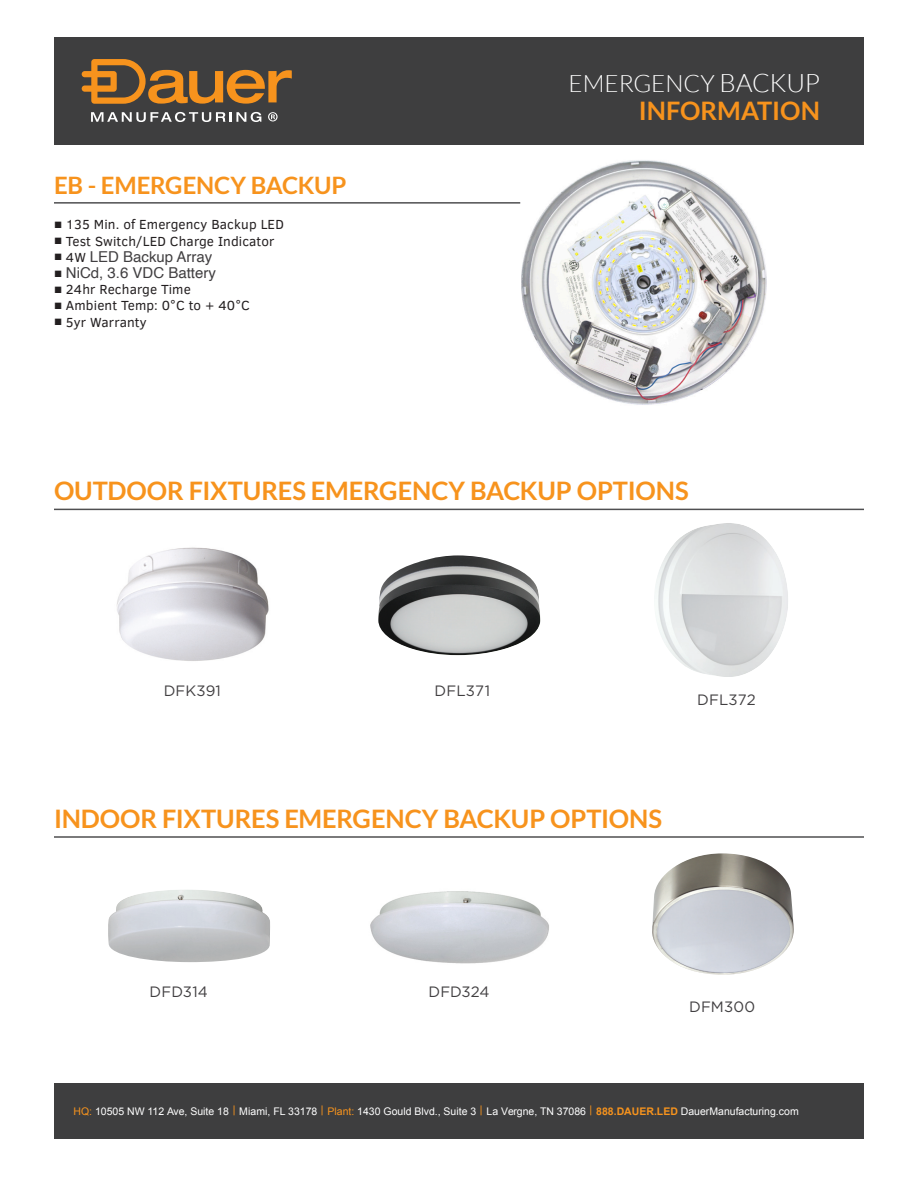
<style>
.page{position:relative;width:918px;height:1188px;background:#fff}
.page>*{position:absolute;margin:0;border:0;box-sizing:border-box;transform-origin:0 0}
.Key_Name{font:700 25.5px "Lato";letter-spacing:-.005em;color:#f7931d}
.Key_Name-2{font:700 24px "Lato";letter-spacing:-.01em;color:#f7931d}
.t1{font:300 24px "Lato";color:#fff}
.Key_Name-3{font:15px "Gotham";letter-spacing:.005em;color:#413f41}
.t2{font:15px "Helvetica";color:#413f41}
.t3{font:13.5px "Clear Sans";letter-spacing:.01em;color:#231f20}
.t4{font:10.5px "Arial";color:#fff}
.s1{font-weight:700}
.s2{font-family:"Clear Sans";font-weight:700;font-size:13.5px;color:#231f20}
.s3{font-family:"Clear Sans";font-size:13.5px;color:#231f20}
.s4{font-size:25.5px}
.s5{color:#f7931d}
.s6{font-weight:700;color:#f7931d}
</style>
<div class="page">
<div style="left:54px;top:37px;width:810px;height:108px;background:#3e3e3f"></div>
<svg style="left:91px;top:112px;width:170px;height:10px"></svg>
<svg style="left:268px;top:112px;width:10px;height:9px"></svg>
<svg style="left:82px;top:59px;width:210px;height:45px"></svg>
<div style="left:54px;top:1083px;width:810px;height:56px;background:#3e3e3f"></div>
<img style="left:378px;top:556px;width:162px;height:99px">
<img style="left:654px;top:523px;width:134px;height:154px">
<img style="left:652px;top:853px;width:142px;height:122px">
<img style="left:108px;top:890px;width:162px;height:72px">
<img style="left:370px;top:891px;width:179px;height:73px">
<img style="left:116px;top:547px;width:153px;height:114px">
<hr style="left:54px;top:509px;width:810px;height:1px;background:#4f4f51">
<hr style="left:54px;top:202px;width:466px;height:2px;background:#4f4f51">
<img style="left:521px;top:160px;width:246px;height:245px">
<hr style="left:54px;top:836px;width:810px;height:2px;background:#4f4f51">
<p class="Key_Name-2" style="left:54px;top:172px;width:294px">EB - EMERGENCY BACKUP</p>
<p class="t3" style="left:54px;top:216px;width:231px"><span class="s1">■</span> 135 Min. of Emergency Backup LED</p>
<p class="t3" style="left:54px;top:232px;width:222px"><span class="s1">■</span> Test Switch/LED Charge Indicator</p>
<p class="t2" style="left:54px;top:245px;width:160px"><span class="s2">■</span> <span class="s3">4W</span> LED Backup Array</p>
<p class="t2" style="left:54px;top:261px;width:163px"><span class="s2">■</span> NiCd, 3.6 VDC Battery</p>
<p class="t3" style="left:54px;top:281px;width:138px"><span class="s1">■</span> 24hr Recharge Time</p>
<p class="t3" style="left:54px;top:297px;width:197px"><span class="s1">■</span> Ambient Temp: 0°C to + 40°C</p>
<p class="t3" style="left:54px;top:313px;width:94px"><span class="s1">■</span> 5yr Warranty</p>
<p class="t1" style="left:569px;top:70px;width:253px">EMERGENCY <span class="s4">BACKUP</span></p>
<p class="Key_Name" style="left:639px;top:96px;width:183px">INFORMATION</p>
<p class="Key_Name" style="left:54px;top:476px;width:636px">OUTDOOR FIXTURES EMERGENCY BACKUP OPTIONS</p>
<p class="Key_Name-3" style="left:164px;top:681px;width:59px">DFK391</p>
<p class="Key_Name-3" style="left:435px;top:681px;width:57px">DFL371</p>
<p class="Key_Name-3" style="left:697px;top:690px;width:60px">DFL372</p>
<p class="Key_Name" style="left:54px;top:804px;width:610px">INDOOR FIXTURES EMERGENCY BACKUP OPTIONS</p>
<p class="Key_Name-3" style="left:150px;top:983px;width:60px">DFD314</p>
<p class="Key_Name-3" style="left:428px;top:983px;width:63px">DFD324</p>
<p class="Key_Name-3" style="left:689px;top:997px;width:68px">DFM300</p>
<p class="t4" style="left:73px;top:1104px;width:727px"><span class="s5">HQ:</span> 10505 NW 112 Ave, Suite 18 <span class="s5">|</span> Miami, FL 33178 <span class="s5">| Plant:</span> 1430 Gould Blvd., Suite 3 <span class="s5">|</span> La Vergne, TN 37086 <span class="s5">|</span> <span class="s6">888.DAUER.LED</span> DauerManufacturing.com</p>
</div>
